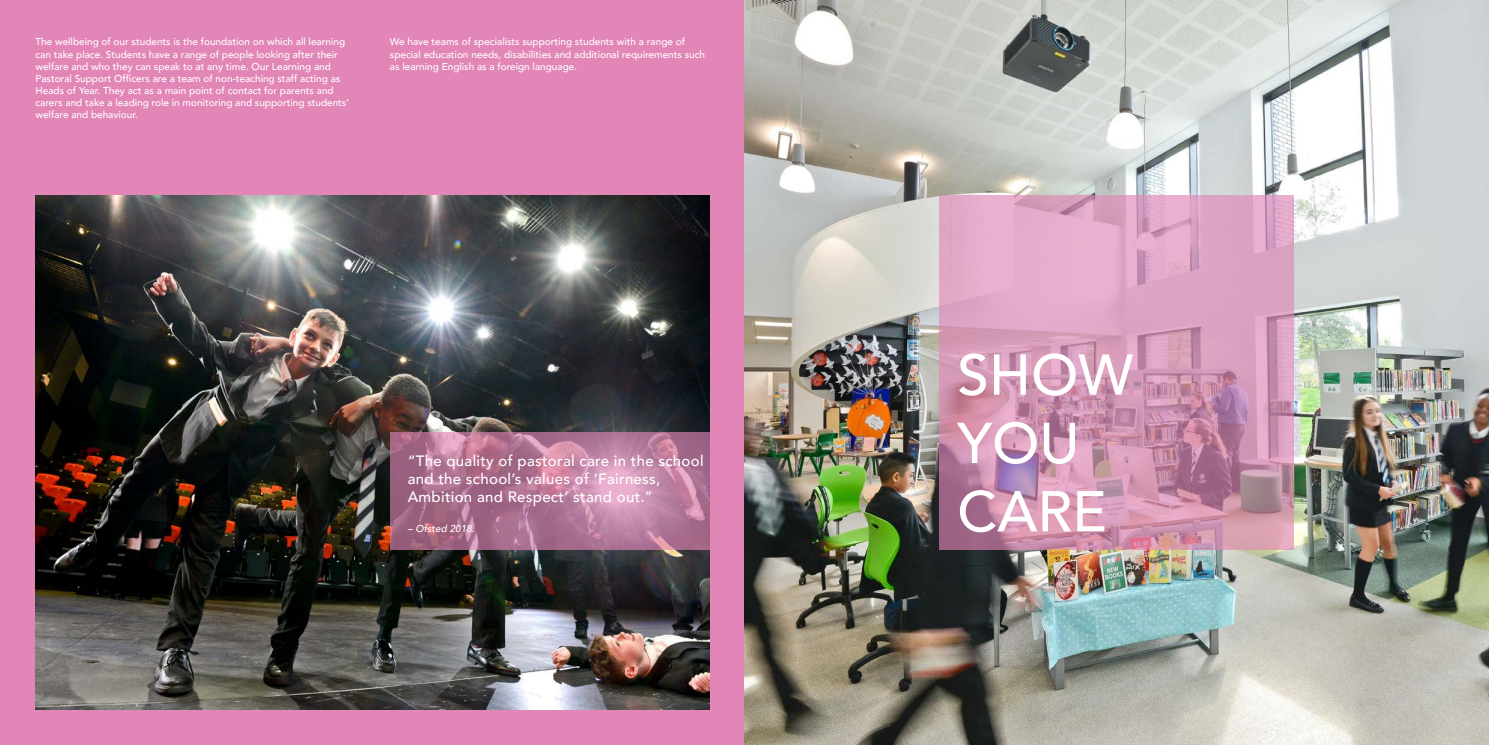
<style>
.page{position:relative;width:1489px;height:745px;background:#fff}
.page>*{position:absolute;margin:0;border:0;box-sizing:border-box;transform-origin:0 0}
.t1{font:500 56.88px/68.2px "Avenir";color:#fff}
.t2{font:500 15px/18px "Avenir";letter-spacing:.02em;color:#fff}
.t3{font:500 10px/12px "Avenir";color:#fff}
.t4{font:italic 500 10px "Avenir";color:#fff}
</style>
<div class="page">
<div style="left:0;top:0;width:744px;height:744px;background:#e186b7"></div>
<img style="left:35px;top:195px;width:674px;height:514px">
<svg style="left:390px;top:431px;width:320px;height:118px"></svg>
<img style="left:744px;top:0;width:744px;height:744px">
<svg style="left:939px;top:195px;width:355px;height:354px"></svg>
<p class="t3" style="left:35px;top:35px;width:315px">The wellbeing of our students is the foundation on which all learning can take place. Students have a range of people looking after their welfare and who they can speak to at any time. Our Learning and Pastoral Support Officers are a team of non-teaching staff acting as Heads of Year. They act as a main point of contact for parents and carers and take a leading role in monitoring and supporting students’ welfare and behaviour.</p>
<p class="t3" style="left:390px;top:35px;width:317px">We have teams of specialists supporting students with a range of special education needs, disabilities and additional requirements such as learning English as a foreign language.</p>
<h2 class="t2" style="left:407px;top:450px;width:297px">“The quality of pastoral care in the school and the school’s values of ‘Fairness,<br>Ambition and Respect’ stand out.”</h2>
<p class="t4" style="left:407px;top:522px;width:69px">– Ofsted 2018.</p>
<h1 class="t1" style="left:957px;top:337px;width:177px">SHOW<br>YOU<br>CARE</h1>
</div>
